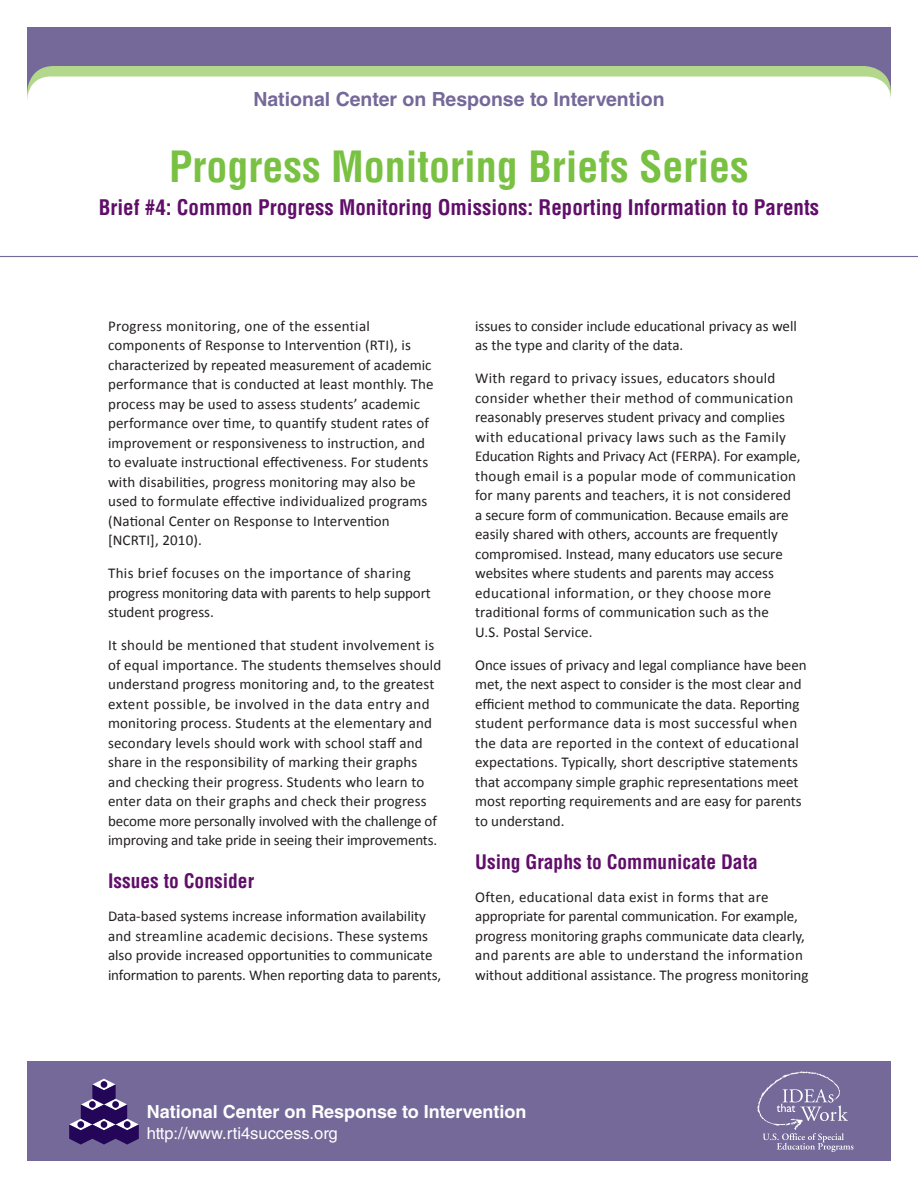
<style>
.page{position:relative;width:918px;height:1188px;background:#fff}
.page>*{position:absolute;margin:0;border:0;box-sizing:border-box;transform-origin:0 0}
.Title_3_-_2313{font:700 condensed 42px "Helvetica LT Std";color:#79c142}
.Title_3_-_2313-2{font:700 condensed 21px "Helvetica LT Std";color:#600e69}
.Head_2{font:700 condensed 19.5px "Helvetica LT Std";color:#600e69}
.t1{font:700 19.5px "Helvetica LT Std";color:#746999}
.t2{font:700 18px "Helvetica LT Std";color:#fff}
.t3{font:16.5px "Helvetica LT Std";color:#fff}
.Body{font:15px/19.5px "Calibri";letter-spacing:.005em;color:#231f20}
</style>
<div class="page">
<svg style="left:27px;top:27px;width:864px;height:66px;fill:#746999"></svg>
<div style="left:27px;top:1061px;width:864px;height:100px;background:#746999"></div>
<hr style="left:0;top:256px;width:918px;height:1px;background:#726898">
<svg style="left:69px;top:1079px;width:70px;height:66px"></svg>
<div style="left:101px;top:1081px;width:6px;height:7px;background:#230658;border-radius:50%"></div>
<svg style="left:757px;top:1071px;width:97px;height:81px"></svg>
<h3 class="t1" style="left:253px;top:87px;width:413px">National Center on Response to Intervention</h3>
<p class="Title_3_-_2313" style="left:169px;top:140px;width:581px">Progress Monitoring Briefs Series</p>
<p class="Title_3_-_2313-2" style="left:99px;top:194px;width:722px">Brief #4: Common Progress Monitoring Omissions: Reporting Information to Parents</p>
<p class="Body" style="left:108px;top:316px;width:327px">Progress monitoring, one of the essential components of Response to Intervention (RTI), is characterized by repeated measurement of academic performance that is conducted at least monthly. The process may be used to assess students’ academic performance over time, to quantify student rates of improvement or responsiveness to instruction, and to evaluate instructional effectiveness. For students with disabilities, progress monitoring may also be used to formulate effective individualized programs (National Center on Response to Intervention [NCRTI], 2010).</p>
<p class="Body" style="left:108px;top:564px;width:324px">This brief focuses on the importance of sharing progress monitoring data with parents to help support student progress.</p>
<p class="Body" style="left:108px;top:636px;width:335px">It should be mentioned that student involvement is of equal importance. The students themselves should understand progress monitoring and, to the greatest extent possible, be involved in the data entry and monitoring process. Students at the elementary and secondary levels should work with school staff and share in the responsibility of marking their graphs and checking their progress. Students who learn to enter data on their graphs and check their progress become more personally involved with the challenge of improving and take pride in seeing their improvements.</p>
<p class="Head_2" style="left:108px;top:869px;width:148px">Issues to Consider</p>
<p class="Body" style="left:108px;top:906px;width:335px">Data-based systems increase information availability and streamline academic decisions. These systems also provide increased opportunities to communicate information to parents. When reporting data to parents,</p>
<p class="Body" style="left:475px;top:316px;width:323px">issues to consider include educational privacy as well as the type and clarity of the data.</p>
<p class="Body" style="left:475px;top:369px;width:327px">With regard to privacy issues, educators should consider whether their method of communication reasonably preserves student privacy and complies with educational privacy laws such as the Family Education Rights and Privacy Act (FERPA). For example, though email is a popular mode of communication for many parents and teachers, it is not considered a secure form of communication. Because emails are easily shared with others, accounts are frequently compromised. Instead, many educators use secure websites where students and parents may access educational information, or they choose more traditional forms of communication such as the<br>U.S. Postal Service.</p>
<p class="Body" style="left:475px;top:655px;width:333px">Once issues of privacy and legal compliance have been met, the next aspect to consider is the most clear and efficient method to communicate the data. Reporting student performance data is most successful when the data are reported in the context of educational expectations. Typically, short descriptive statements that accompany simple graphic representations meet most reporting requirements and are easy for parents to understand.</p>
<p class="Head_2" style="left:475px;top:849px;width:284px">Using Graphs to Communicate Data</p>
<p class="Body" style="left:475px;top:887px;width:335px">Often, educational data exist in forms that are appropriate for parental communication. For example, progress monitoring graphs communicate data clearly, and parents are able to understand the information without additional assistance. The progress monitoring</p>
<p class="t2" style="left:147px;top:1101px;width:381px">National Center on Response to Intervention</p>
<p class="t3" style="left:147px;top:1124px;width:192px">http://www.rti4success.org</p>
</div>
